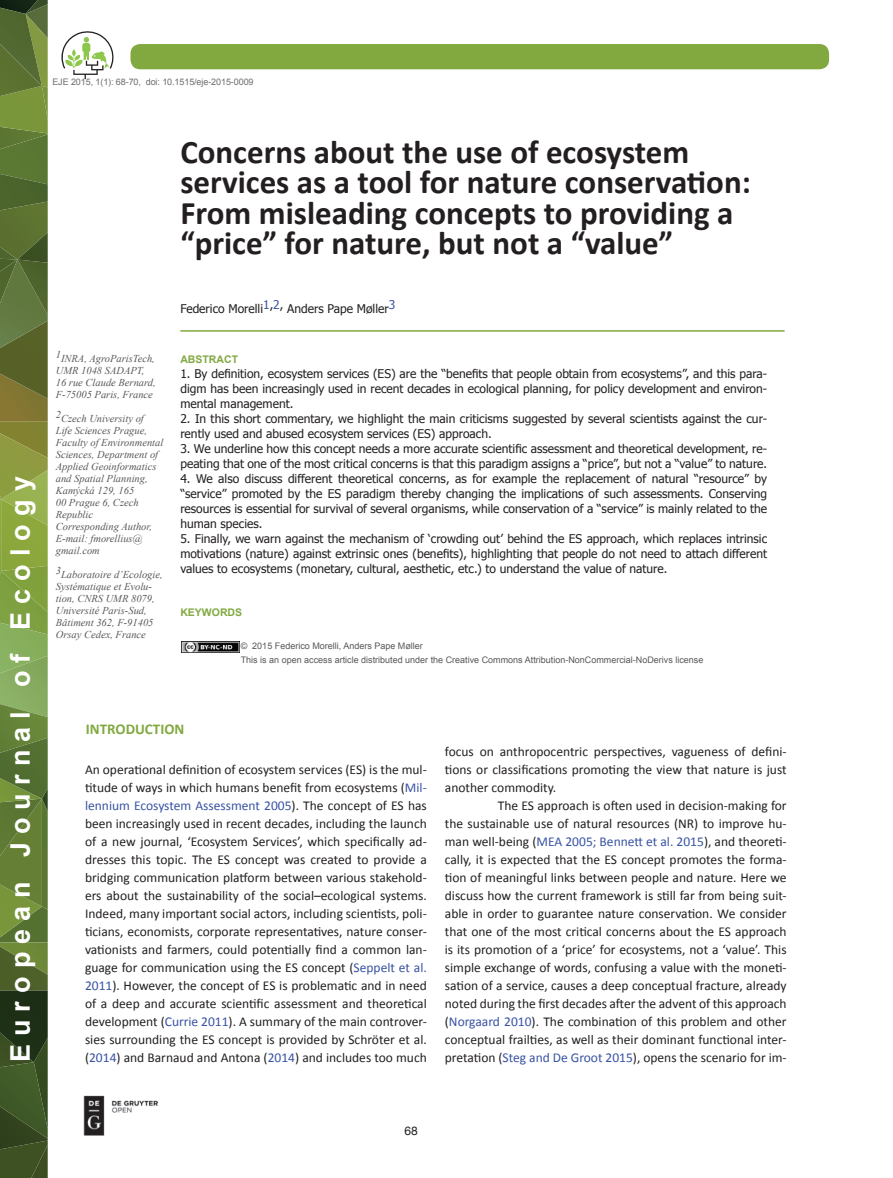
<style>
.page{position:relative;width:893px;height:1178px;background:#fff}
.page>*{position:absolute;margin:0;border:0;box-sizing:border-box;transform-origin:0 0}
.t1{font:700 33px/30.6px "Calibri";color:#231f20}
.t2{font:700 27px "Arial";letter-spacing:.3em;color:#fff}
.t3{font:700 15px "Calibri";color:#81a940}
.t4{font:13.5px/18px "Calibri";color:#231f20;text-align:justify}
.t5{font:12px/15px "Tahoma";color:#231f20;text-align:justify}
.t6{font:12px "Helvetica Neue";color:#231f20}
.t7{font:italic 10.5px/12px "Times New Roman";color:#57585a}
.t8{font:700 10.5px "Arial";color:#81a940}
.t9{font:9px/13.5px "Arial";color:#57585a}
.t10{font:9px "Arial";letter-spacing:-.01em;color:#6c6d70}
.s1{color:#3853a3}
</style>
<div class="page">
<hr style="left:180px;top:330px;width:605px;height:2px;background:#81a940">
<img style="left:83px;top:1095px;width:76px;height:41px">
<img style="left:182px;top:641px;width:57px;height:11px">
<svg style="left:0;top:0;width:48px;height:1178px;background:#627936"></svg>
<div style="left:130px;top:43px;width:700px;height:27px;background:#81a940;border-radius:10px"></div>
<div style="left:129px;top:43px;width:702px;height:28px;border:2px solid #fff;border-radius:10px"></div>
<svg style="left:61px;top:31px;width:53px;height:48px"></svg>
<p class="t10" style="left:52px;top:76px;width:203px">EJE 2015, 1(1): 68-70, doi: 10.1515/eje-2015-0009</p>
<h2 class="t2" style="left:2px;top:1062px;width:587px;rotate:-90deg">European Journal of Ecology</h2>
<h1 class="t1" style="left:180px;top:136px;width:572px">Concerns about the use of ecosystem services as a tool for nature conservation:<br>From misleading concepts to providing a “price” for nature, but not a “value”</h1>
<p class="t7" style="left:56px;top:352px;width:101px">1INRA, AgroParisTech,<br>UMR 1048 SADAPT,<br>16 rue Claude Bernard,<br>F-75005 Paris, France</p>
<p class="t7" style="left:56px;top:412px;width:109px">2Czech University of<br>Life Sciences Prague,<br>Faculty of Environmental<br>Sciences, Department of<br>Applied Geoinformatics and Spatial Planning,<br>Kamýcká 129, 165<br>00 Prague 6, Czech<br>Republic<br>Corresponding Author,<br>E-mail: fmorellius@ gmail.com</p>
<p class="t7" style="left:56px;top:568px;width:108px">3Laboratoire d’Ecologie,<br>Systématique et Evolu&shy;tion, CNRS UMR 8079,<br>Université Paris-Sud,<br>Bâtiment 362, F-91405<br>Orsay Cedex, France</p>
<p class="t5" style="left:180px;top:301px;width:216px">Federico Morelli<sup>1</sup>,<sup>2</sup>, Anders Pape Møller<sup>3</sup></p>
<p class="t8" style="left:180px;top:352px;width:59px">ABSTRACT</p>
<p class="t5" style="left:180px;top:365px;width:588px">1. By definition, ecosystem services (ES) are the “benefits that people obtain from ecosystems”, and this para&shy;digm has been increasingly used in recent decades in ecological planning, for policy development and environ&shy;mental management.</p>
<p class="t5" style="left:180px;top:410px;width:588px">2. In this short commentary, we highlight the main criticisms suggested by several scientists against the cur&shy;rently used and abused ecosystem services (ES) approach.</p>
<p class="t5" style="left:180px;top:440px;width:588px">3. We underline how this concept needs a more accurate scientific assessment and theoretical development, re&shy;peating that one of the most critical concerns is that this paradigm assigns a “price”, but not a “value” to nature.</p>
<p class="t5" style="left:180px;top:470px;width:588px">4. We also discuss different theoretical concerns, as for example the replacement of natural “resource” by “service” promoted by the ES paradigm thereby changing the implications of such assessments. Conserving resources is essential for survival of several organisms, while conservation of a “service” is mainly related to the human species.</p>
<p class="t5" style="left:180px;top:530px;width:588px">5. Finally, we warn against the mechanism of ‘crowding out’ behind the ES approach, which replaces intrinsic motivations (nature) against extrinsic ones (benefits), highlighting that people do not need to attach different values to ecosystems (monetary, cultural, aesthetic, etc.) to understand the value of nature.</p>
<p class="t8" style="left:180px;top:605px;width:63px">KEYWORDS</p>
<p class="t9" style="left:241px;top:640px;width:464px">© 2015 Federico Morelli, Anders Pape Møller<br>This is an open access article distributed under the Creative Commons Attribution-NonCommercial-NoDerivs license</p>
<p class="t3" style="left:86px;top:720px;width:100px">INTRODUCTION</p>
<p class="t4" style="left:85px;top:761px;width:343px">An operational definition of ecosystem services (ES) is the mul&shy;titude of ways in which humans benefit from ecosystems (<span class="s1">Mil&shy;lennium Ecosystem Assessment 2005</span>). The concept of ES has been increasingly used in recent decades, including the launch of a new journal, ‘Ecosystem Services’, which specifically ad&shy;dresses this topic. The ES concept was created to provide a bridging communication platform between various stakehold&shy;ers about the sustainability of the social–ecological systems.<br>Indeed, many important social actors, including scientists, poli&shy;ticians, economists, corporate representatives, nature conser&shy;vationists and farmers, could potentially find a common lan&shy;guage for communication using the ES concept (<span class="s1">Seppelt et al.<br>2011</span>). However, the concept of ES is problematic and in need of a deep and accurate scientific assessment and theoretical development (<span class="s1">Currie 2011</span>). A summary of the main controver&shy;sies surrounding the ES concept is provided by Schröter et al. (<span class="s1">2014</span>) and Barnaud and Antona (<span class="s1">2014</span>) and includes too much</p>
<p class="t4" style="left:445px;top:742px;width:343px">focus on anthropocentric perspectives, vagueness of defini&shy;tions or classifications promoting the view that nature is just another commodity.</p>
<p class="t4" style="left:445px;top:796px;width:343px;text-indent:53px">The ES approach is often used in decision-making for the sustainable use of natural resources (NR) to improve hu&shy;man well-being (<span class="s1">MEA 2005; Bennett et al. 2015</span>), and theoreti&shy;cally, it is expected that the ES concept promotes the forma&shy;tion of meaningful links between people and nature. Here we discuss how the current framework is still far from being suit&shy;able in order to guarantee nature conservation. We consider that one of the most critical concerns about the ES approach is its promotion of a ‘price’ for ecosystems, not a ‘value’. This simple exchange of words, confusing a value with the moneti&shy;sation of a service, causes a deep conceptual fracture, already noted during the first decades after the advent of this approach (<span class="s1">Norgaard 2010</span>). The combination of this problem and other conceptual frailties, as well as their dominant functional inter&shy;pretation (<span class="s1">Steg and De Groot 2015</span>), opens the scenario for im-</p>
<p class="t6" style="left:404px;top:1122px;width:15px">68</p>
</div>
